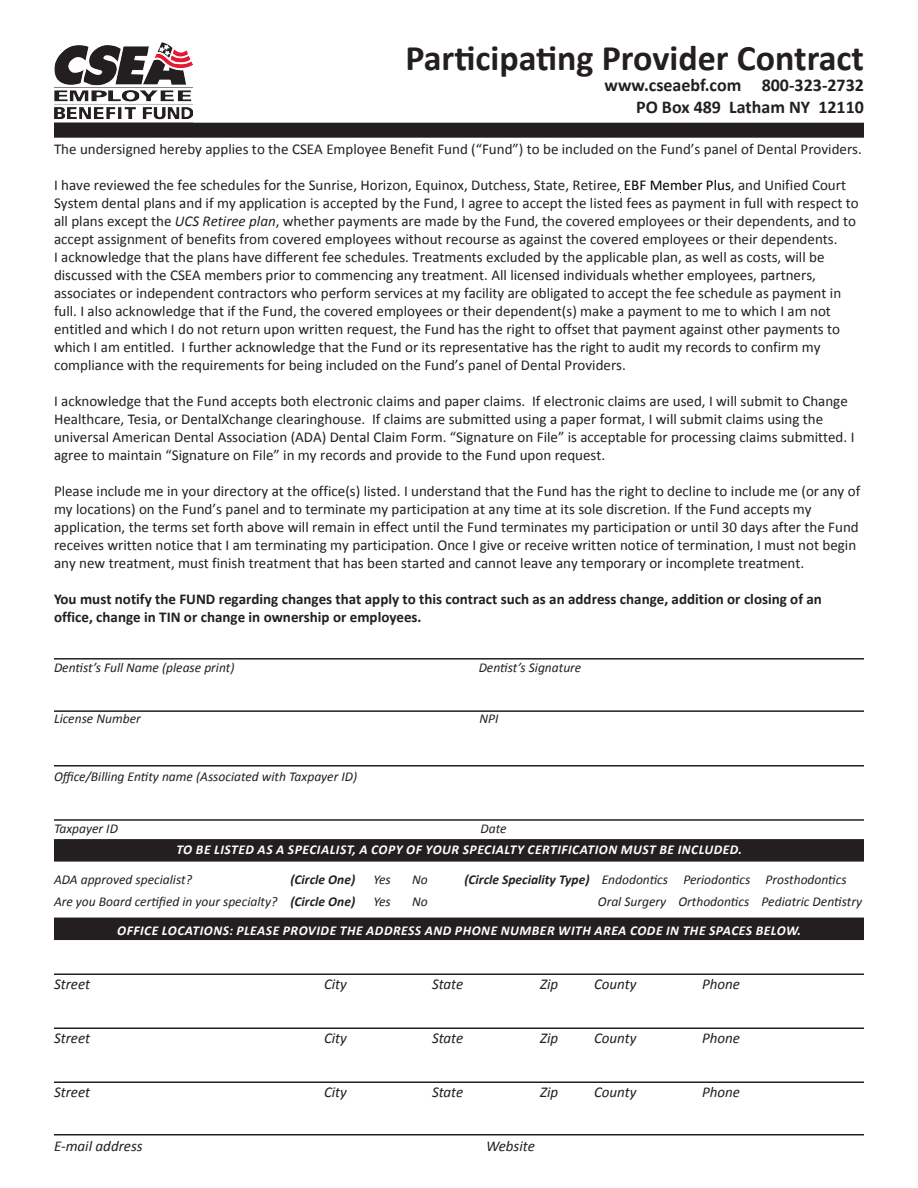
<style>
.page{position:relative;width:918px;height:1188px;background:#fff}
.page>*{position:absolute;margin:0;border:0;box-sizing:border-box;transform-origin:0 0}
.t1{font:700 36px "Calibri";color:#231f20}
.t2{font:700 18px/21.6px "Calibri";color:#231f20;text-align:right}
.t3{font:15px/18px "Calibri";color:#231f20}
.t4{font:700 15px/18px "Calibri";color:#231f20}
.t5{font:italic 15px "Calibri";color:#231f20}
.t6{font:italic 13.5px "Calibri";color:#231f20}
.t7{font:italic 700 13.5px "Calibri";letter-spacing:.04em;color:#fff}
.t8{font:italic 700 13.5px "Calibri";color:#231f20}
.s1{color:#000}
.s2{font-style:italic}
.s3{font-weight:700}
</style>
<div class="page">
<div style="left:54px;top:918px;width:810px;height:22px;background:#231f20"></div>
<div style="left:54px;top:123px;width:810px;height:15px;background:#231f20"></div>
<hr style="left:54px;top:658px;width:810px;height:2px;background:#231f20">
<hr style="left:54px;top:974px;width:810px;height:1px;background:#231f20">
<hr style="left:54px;top:1028px;width:810px;height:1px;background:#231f20">
<hr style="left:54px;top:1082px;width:810px;height:1px;background:#231f20">
<hr style="left:54px;top:1134px;width:810px;height:2px;background:#231f20">
<div style="left:54px;top:839px;width:810px;height:23px;background:#231f20"></div>
<hr style="left:54px;top:710px;width:810px;height:2px;background:#231f20">
<hr style="left:54px;top:765px;width:810px;height:1px;background:#231f20">
<hr style="left:54px;top:819px;width:810px;height:2px;background:#231f20">
<img style="left:54px;top:43px;width:139px;height:80px">
<h1 class="t1" style="left:405px;top:35px;width:460px">Participating Provider Contract</h1>
<p class="t2" style="left:605px;top:74px;width:261px">www.cseaebf.com 800-323-2732<br>PO Box 489 Latham NY 12110</p>
<p class="t3" style="left:54px;top:140px;width:809px">The undersigned hereby applies to the CSEA Employee Benefit Fund (“Fund”) to be included on the Fund’s panel of Dental Providers.</p>
<p class="t3" style="left:54px;top:176px;width:806px">I have reviewed the fee schedules for the Sunrise, Horizon, Equinox, Dutchess, State, Retiree, <span class="s1">EBF Member Plus</span>, and Unified Court System dental plans and if my application is accepted by the Fund, I agree to accept the listed fees as payment in full with respect to all plans except the <span class="s2">UCS Retiree plan</span>, whether payments are made by the Fund, the covered employees or their dependents, and to accept assignment of benefits from covered employees without recourse as against the covered employees or their dependents.<br>I acknowledge that the plans have different fee schedules. Treatments excluded by the applicable plan, as well as costs, will be discussed with the CSEA members prior to commencing any treatment. All licensed individuals whether employees, partners, associates or independent contractors who perform services at my facility are obligated to accept the fee schedule as payment in full. I also acknowledge that if the Fund, the covered employees or their dependent(s) make a payment to me to which I am not entitled and which I do not return upon written request, the Fund has the right to offset that payment against other payments to which I am entitled. I further acknowledge that the Fund or its representative has the right to audit my records to confirm my compliance with the requirements for being included on the Fund’s panel of Dental Providers.</p>
<p class="t3" style="left:54px;top:392px;width:802px">I acknowledge that the Fund accepts both electronic claims and paper claims. If electronic claims are used, I will submit to Change Healthcare, Tesia, or DentalXchange clearinghouse. If claims are submitted using a paper format, I will submit claims using the universal American Dental Association (ADA) Dental Claim Form. “Signature on File” is acceptable for processing claims submitted. I agree to maintain “Signature on File” in my records and provide to the Fund upon request.</p>
<p class="t3" style="left:54px;top:482px;width:808px">Please include me in your directory at the office(s) listed. I understand that the Fund has the right to decline to include me (or any of my locations) on the Fund’s panel and to terminate my participation at any time at its sole discretion. If the Fund accepts my application, the terms set forth above will remain in effect until the Fund terminates my participation or until 30 days after the Fund receives written notice that I am terminating my participation. Once I give or receive written notice of termination, I must not begin any new treatment, must finish treatment that has been started and cannot leave any temporary or incomplete treatment.</p>
<p class="t4" style="left:54px;top:590px;width:769px">You must notify the FUND regarding changes that apply to this contract such as an address change, addition or closing of an office, change in TIN or change in ownership or employees.</p>
<p class="t6" style="left:54px;top:658px;width:182px">Dentist’s Full Name (please print)</p>
<p class="t6" style="left:479px;top:658px;width:104px">Dentist’s Signature</p>
<p class="t6" style="left:54px;top:709px;width:88px">License Number</p>
<p class="t6" style="left:479px;top:709px;width:21px">NPI</p>
<p class="t6" style="left:54px;top:767px;width:305px">Office/Billing Entity name (Associated with Taxpayer ID)</p>
<p class="t6" style="left:54px;top:819px;width:65px">Taxpayer ID</p>
<p class="t6" style="left:481px;top:819px;width:28px">Date</p>
<p class="t7" style="left:176px;top:841px;width:567px">TO BE LISTED AS A SPECIALIST, A COPY OF YOUR SPECIALTY CERTIFICATION MUST BE INCLUDED.</p>
<p class="t6" style="left:54px;top:870px;width:139px">ADA approved specialist?</p>
<p class="t8" style="left:290px;top:871px;width:66px">(Circle One)</p>
<p class="t6" style="left:374px;top:870px;width:19px">Yes</p>
<p class="t6" style="left:412px;top:870px;width:17px">No</p>
<p class="t6" style="left:464px;top:870px;width:384px"><span class="s3">(Circle Speciality Type)</span> Endodontics Periodontics Prosthodontics</p>
<p class="t6" style="left:54px;top:892px;width:303px">Are you Board certified in your specialty? <span class="s3">(Circle One)</span></p>
<p class="t6" style="left:374px;top:892px;width:19px">Yes</p>
<p class="t6" style="left:412px;top:892px;width:17px">No</p>
<p class="t6" style="left:598px;top:892px;width:266px">Oral Surgery Orthodontics Pediatric Dentistry</p>
<p class="t7" style="left:117px;top:922px;width:685px">OFFICE LOCATIONS: PLEASE PROVIDE THE ADDRESS AND PHONE NUMBER WITH AREA CODE IN THE SPACES BELOW.</p>
<p class="t5" style="left:54px;top:974px;width:38px">Street</p>
<p class="t5" style="left:324px;top:974px;width:24px">City</p>
<p class="t5" style="left:432px;top:974px;width:33px">State</p>
<p class="t5" style="left:540px;top:974px;width:20px">Zip</p>
<p class="t5" style="left:594px;top:974px;width:44px">County</p>
<p class="t5" style="left:702px;top:974px;width:40px">Phone</p>
<p class="t5" style="left:54px;top:1028px;width:38px">Street</p>
<p class="t5" style="left:324px;top:1028px;width:24px">City</p>
<p class="t5" style="left:432px;top:1028px;width:33px">State</p>
<p class="t5" style="left:540px;top:1028px;width:20px">Zip</p>
<p class="t5" style="left:594px;top:1028px;width:44px">County</p>
<p class="t5" style="left:702px;top:1028px;width:40px">Phone</p>
<p class="t5" style="left:54px;top:1082px;width:38px">Street</p>
<p class="t5" style="left:324px;top:1082px;width:24px">City</p>
<p class="t5" style="left:432px;top:1082px;width:33px">State</p>
<p class="t5" style="left:540px;top:1082px;width:20px">Zip</p>
<p class="t5" style="left:594px;top:1082px;width:44px">County</p>
<p class="t5" style="left:702px;top:1082px;width:40px">Phone</p>
<p class="t5" style="left:54px;top:1136px;width:90px">E-mail address</p>
<p class="t5" style="left:486px;top:1136px;width:50px">Website</p>
</div>
